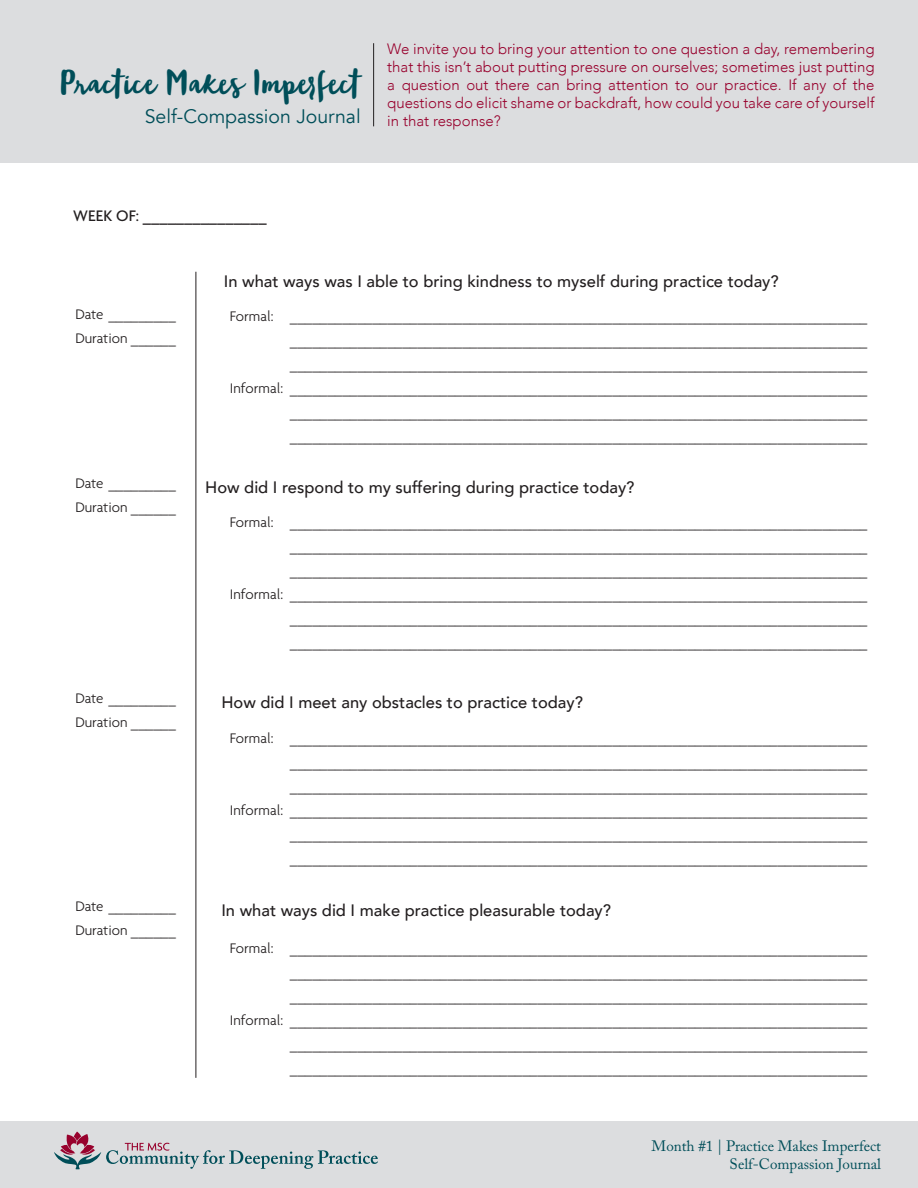
<style>
.page{position:relative;width:918px;height:1188px;background:#fff}
.page>*{position:absolute;margin:0;border:0;box-sizing:border-box;transform-origin:0 0}
.t1{font:27px "Blog Script";color:#004e59}
.t2{font:19.5px "Avenir";color:#004e59}
.t3{font:500 16.5px "Avenir";color:#231f20}
.t4{font:500 16.5px "Agenda";color:#231f20}
.t5{font:300 15px/24px "Agenda";color:#231f20}
.t6{font:300 15px/18px "Avenir";color:#98012d;text-align:justify}
.t7{font:15px/18px "Adobe Caslon Pro";color:#004e59;text-align:right}
</style>
<div class="page">
<div style="left:0;top:1121px;width:918px;height:67px;background:#dcdddf"></div>
<svg style="left:54px;top:1132px;width:324px;height:37px"></svg>
<div style="left:0;top:0;width:918px;height:162px;background:#dcdddf"></div>
<hr style="left:196px;top:272px;width:1px;height:806px;background:#231f20">
<hr style="left:373px;top:43px;width:1px;height:83px;background:#231f20">
<p class="t1" style="left:60px;top:68px;width:302px">Practice Makes Imperfect</p>
<p class="t2" style="left:145px;top:105px;width:217px">Self-Compassion Journal</p>
<p class="t6" style="left:387px;top:40px;width:489px">We invite you to bring your attention to one question a day, remembering that this isn’t about putting pressure on ourselves; sometimes just putting a question out there can bring attention to our practice. If any of the questions do elicit shame or backdraft, how could you take care of yourself in that response?</p>
<p class="t4" style="left:73px;top:206px;width:195px">WEEK OF: _______________</p>
<p class="t3" style="left:224px;top:267px;width:556px">In what ways was I able to bring kindness to myself during practice today?</p>
<p class="t5" style="left:75px;top:302px;width:102px">Date _________<br>Duration ______</p>
<p class="t5" style="left:230px;top:304px;width:639px">Formal: ______________________________________________________________________________</p>
<p class="t5" style="left:285px;top:328px;width:584px">______________________________________________________________________________</p>
<p class="t5" style="left:285px;top:352px;width:584px">______________________________________________________________________________</p>
<p class="t5" style="left:230px;top:376px;width:639px;text-align:right">Informal: ______________________________________________________________________________ ______________________________________________________________________________</p>
<p class="t5" style="left:285px;top:424px;width:584px">______________________________________________________________________________</p>
<p class="t5" style="left:75px;top:471px;width:102px">Date _________<br>Duration ______</p>
<p class="t3" style="left:205px;top:473px;width:431px">How did I respond to my suffering during practice today?</p>
<p class="t5" style="left:230px;top:510px;width:639px">Formal: ______________________________________________________________________________</p>
<p class="t5" style="left:285px;top:534px;width:584px">______________________________________________________________________________</p>
<p class="t5" style="left:285px;top:558px;width:584px">______________________________________________________________________________</p>
<p class="t5" style="left:230px;top:582px;width:639px;text-align:right">Informal: ______________________________________________________________________________ ______________________________________________________________________________</p>
<p class="t5" style="left:285px;top:630px;width:584px">______________________________________________________________________________</p>
<p class="t5" style="left:75px;top:686px;width:102px">Date _________<br>Duration ______</p>
<p class="t3" style="left:221px;top:688px;width:363px">How did I meet any obstacles to practice today?</p>
<p class="t5" style="left:230px;top:726px;width:639px">Formal: ______________________________________________________________________________</p>
<p class="t5" style="left:285px;top:750px;width:584px">______________________________________________________________________________</p>
<p class="t5" style="left:285px;top:774px;width:584px">______________________________________________________________________________</p>
<p class="t5" style="left:230px;top:798px;width:639px;text-align:right">Informal: ______________________________________________________________________________ ______________________________________________________________________________</p>
<p class="t5" style="left:285px;top:846px;width:584px">______________________________________________________________________________</p>
<p class="t5" style="left:75px;top:894px;width:102px">Date _________<br>Duration ______</p>
<p class="t3" style="left:221px;top:896px;width:391px">In what ways did I make practice pleasurable today?</p>
<p class="t5" style="left:230px;top:936px;width:639px">Formal: ______________________________________________________________________________</p>
<p class="t5" style="left:285px;top:960px;width:584px">______________________________________________________________________________</p>
<p class="t5" style="left:285px;top:984px;width:584px">______________________________________________________________________________</p>
<p class="t5" style="left:230px;top:1008px;width:639px;text-align:right">Informal: ______________________________________________________________________________ ______________________________________________________________________________</p>
<p class="t5" style="left:285px;top:1056px;width:584px">______________________________________________________________________________</p>
<p class="t7" style="left:652px;top:1137px;width:231px">Month #1 | Practice Makes Imperfect<br>Self-Compassion Journal</p>
</div>
